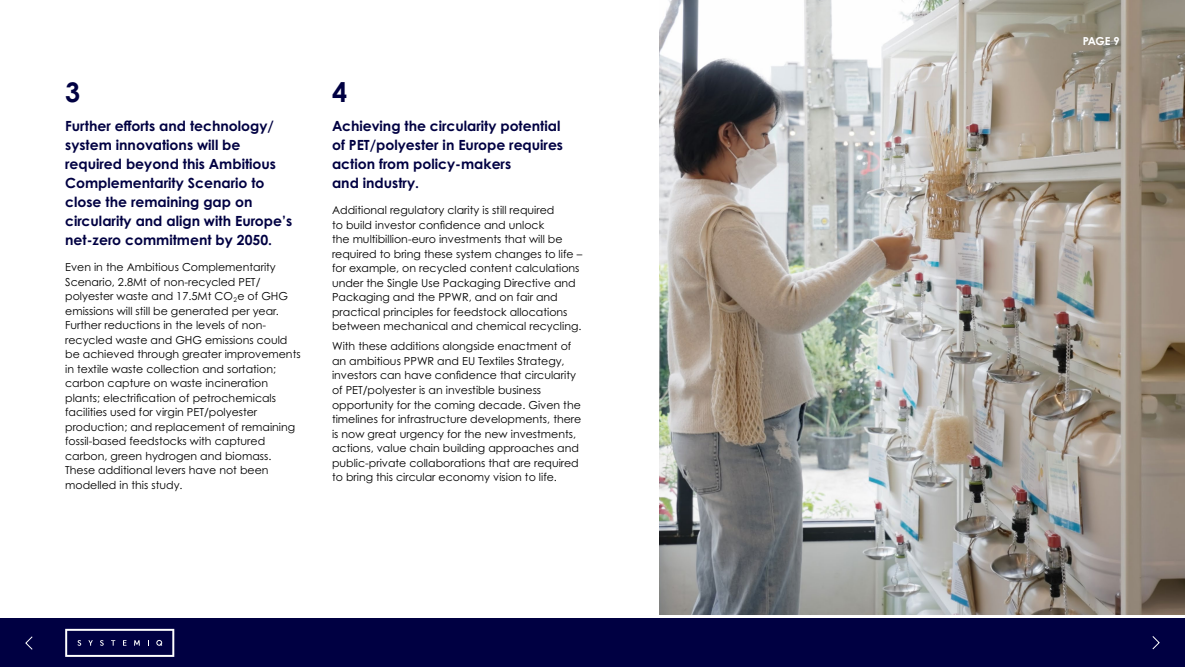
<style>
.page{position:relative;width:1185px;height:667px;background:#fff}
.page>*{position:absolute;margin:0;border:0;box-sizing:border-box;transform-origin:0 0}
.t1{font:700 27px "Century Gothic Pro";color:#000042}
.t2{font:700 14px/19px "Century Gothic Pro";color:#000042}
.t3{font:11px/14.5px "Century Gothic Pro";color:#000}
.t4{font:700 11px "Century Gothic Pro";color:#fff}
</style>
<div class="page">
<div style="left:0;top:618px;width:1185px;height:48px;background:#000042"></div>
<svg style="left:65px;top:628px;width:109px;height:28px"></svg>
<img style="left:659px;top:0;width:526px;height:614px">
<svg style="left:25px;top:636px;width:8px;height:13px"></svg>
<svg style="left:1152px;top:636px;width:8px;height:13px"></svg>
<h1 class="t1" style="left:65px;top:75px;width:17px">3</h1>
<p class="t2" style="left:65px;top:116px;width:229px">Further efforts and technology/ system innovations will be required beyond this Ambitious<br>Complementarity Scenario to close the remaining gap on circularity and align with Europe’s net-zero commitment by 2050.</p>
<p class="t3" style="left:65px;top:260px;width:237px">Even in the Ambitious Complementarity Scenario, 2.8Mt of non-recycled PET/ polyester waste and 17.5Mt CO<sub>2</sub>e of GHG emissions will still be generated per year.<br>Further reductions in the levels of non&shy;recycled waste and GHG emissions could be achieved through greater improvements in textile waste collection and sortation; carbon capture on waste incineration plants; electrification of petrochemicals facilities used for virgin PET/polyester production; and replacement of remaining fossil-based feedstocks with captured carbon, green hydrogen and biomass.<br>These additional levers have not been modelled in this study.</p>
<h1 class="t1" style="left:332px;top:75px;width:17px">4</h1>
<p class="t2" style="left:332px;top:116px;width:233px">Achieving the circularity potential of PET/polyester in Europe requires action from policy-makers<br>and industry.</p>
<p class="t3" style="left:332px;top:203px;width:252px">Additional regulatory clarity is still required<br>to build investor confidence and unlock<br>the multibillion-euro investments that will be required to bring these system changes to life – for example, on recycled content calculations under the Single Use Packaging Directive and Packaging and the PPWR, and on fair and practical principles for feedstock allocations between mechanical and chemical recycling.</p>
<p class="t3" style="left:332px;top:339px;width:251px">With these additions alongside enactment of an ambitious PPWR and EU Textiles Strategy, investors can have confidence that circularity of PET/polyester is an investible business opportunity for the coming decade. Given the timelines for infrastructure developments, there is now great urgency for the new investments, actions, value chain building approaches and public-private collaborations that are required to bring this circular economy vision to life.</p>
<p class="t4" style="left:1083px;top:34px;width:38px">PAGE 9</p>
</div>
